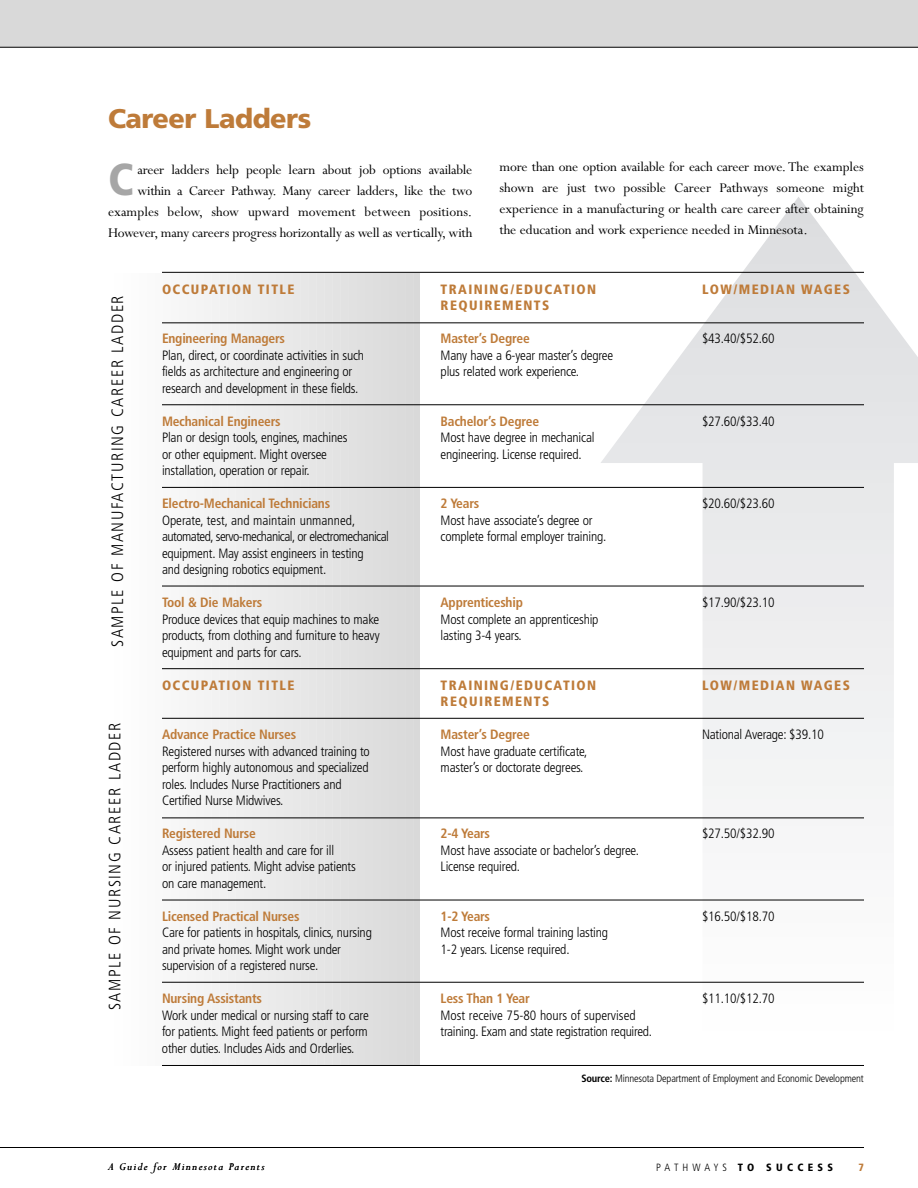
<style>
.page{position:relative;width:918px;height:1188px;background:#fff}
.page>*{position:absolute;margin:0;border:0;box-sizing:border-box;transform-origin:0 0}
.t1{font:900 condensed 44.55px "Frutiger";color:#a6a6a6}
.t2{font:900 27px "Frutiger";letter-spacing:-.02em;color:#be7b39}
.t3{font:300 condensed 16.5px "Frutiger";letter-spacing:.095em;color:#000}
.t4{font:15px/21px "Perpetua";letter-spacing:-.015em;color:#000;text-align:right}
.t5{font:300 condensed 13.5px/16.5px "Frutiger";letter-spacing:-.015em;color:#000}
.t6{font:700 condensed 13.5px "Frutiger";letter-spacing:-.015em;color:#be7b39}
.t7{font:900 condensed 13.5px/16.5px "Frutiger";letter-spacing:.105em;color:#be7b39}
.t8{font:italic 12px "Perpetua";letter-spacing:.115em;color:#000}
.t9{font:300 condensed 10.5px "Frutiger";letter-spacing:-.015em;color:#000}
.t10{font:900 condensed 10.5px "Frutiger";color:#000}
.t11{font:900 condensed 10.5px "Frutiger";color:#be7b39}
.s1{font-weight:700}
.s2{font-weight:300}
</style>
<div class="page">
<svg style="left:600px;top:197px;width:318px;height:785px"></svg>
<div style="left:411px;top:274px;width:9px;height:791px;background:#d9d9d9"></div>
<div style="left:403px;top:274px;width:13px;height:791px;background:#dadada"></div>
<div style="left:395px;top:274px;width:13px;height:791px;background:#dbdbdb"></div>
<div style="left:386px;top:274px;width:14px;height:791px;background:#dcdcdc"></div>
<div style="left:378px;top:274px;width:14px;height:791px;background:#ddd"></div>
<div style="left:370px;top:274px;width:14px;height:791px;background:#dedede"></div>
<div style="left:362px;top:274px;width:14px;height:791px;background:#dfdfdf"></div>
<div style="left:354px;top:274px;width:13px;height:791px;background:#e0e0e0"></div>
<div style="left:346px;top:274px;width:13px;height:791px;background:#e1e1e1"></div>
<div style="left:338px;top:274px;width:13px;height:791px;background:#e2e2e2"></div>
<div style="left:330px;top:274px;width:13px;height:791px;background:#e3e3e3"></div>
<div style="left:322px;top:274px;width:13px;height:791px;background:#e4e4e4"></div>
<div style="left:314px;top:274px;width:13px;height:791px;background:#e5e5e5"></div>
<div style="left:306px;top:274px;width:13px;height:791px;background:#e6e6e6"></div>
<div style="left:298px;top:274px;width:13px;height:791px;background:#e7e7e7"></div>
<div style="left:290px;top:274px;width:13px;height:791px;background:#e8e8e8"></div>
<div style="left:282px;top:274px;width:13px;height:791px;background:#e9e9e9"></div>
<div style="left:273px;top:274px;width:14px;height:791px;background:#eaeaea"></div>
<div style="left:265px;top:274px;width:14px;height:791px;background:#ebebeb"></div>
<div style="left:257px;top:274px;width:14px;height:791px;background:#ececec"></div>
<div style="left:249px;top:274px;width:14px;height:791px;background:#ededed"></div>
<div style="left:241px;top:274px;width:13px;height:791px;background:#eee"></div>
<div style="left:233px;top:274px;width:13px;height:791px;background:#efefef"></div>
<div style="left:225px;top:274px;width:13px;height:791px;background:#f0f0f0"></div>
<div style="left:217px;top:274px;width:13px;height:791px;background:#f1f1f1"></div>
<div style="left:209px;top:274px;width:13px;height:791px;background:#f2f2f2"></div>
<div style="left:201px;top:274px;width:13px;height:791px;background:#f3f3f3"></div>
<div style="left:193px;top:274px;width:13px;height:791px;background:#f4f4f4"></div>
<div style="left:185px;top:274px;width:13px;height:791px;background:#f5f5f5"></div>
<div style="left:177px;top:274px;width:13px;height:791px;background:#f6f6f6"></div>
<div style="left:168px;top:274px;width:14px;height:791px;background:#f7f7f7"></div>
<div style="left:160px;top:274px;width:14px;height:791px;background:#f8f8f8"></div>
<div style="left:152px;top:274px;width:14px;height:791px;background:#f9f9f9"></div>
<div style="left:144px;top:274px;width:14px;height:791px;background:#fafafa"></div>
<div style="left:136px;top:274px;width:13px;height:791px;background:#fbfbfb"></div>
<div style="left:0;top:0;width:918px;height:47px;background:#d9d9d9"></div>
<hr style="left:0;top:1147px;width:864px;height:1px;background:#000">
<hr style="left:0;top:47px;width:918px;height:1px;background:#000">
<hr style="left:162px;top:322px;width:702px;height:1px;background:#000">
<hr style="left:162px;top:404px;width:702px;height:1px;background:#000">
<hr style="left:162px;top:487px;width:702px;height:1px;background:#000">
<hr style="left:162px;top:586px;width:702px;height:1px;background:#000">
<hr style="left:162px;top:668px;width:702px;height:1px;background:#000">
<hr style="left:162px;top:718px;width:702px;height:1px;background:#000">
<hr style="left:162px;top:818px;width:702px;height:1px;background:#000">
<hr style="left:162px;top:900px;width:702px;height:1px;background:#000">
<hr style="left:162px;top:982px;width:702px;height:1px;background:#000">
<hr style="left:162px;top:272px;width:702px;height:1px;background:#000">
<hr style="left:162px;top:1065px;width:702px;height:1px;background:#000">
<h2 class="t2" style="left:108px;top:108px;width:205px">Career Ladders</h2>
<p class="t4" style="left:108px;top:161px;width:366px">areer ladders help people learn about job options available within a Career Pathway. Many career ladders, like the two examples below, show upward movement between positions.<br>However, many careers progress horizontally as well as vertically, with</p>
<p class="t4" style="left:499px;top:158px;width:366px;text-align:justify">more than one option available for each career move. The examples shown are just two possible Career Pathways someone might experience in a manufacturing or health care career after obtaining the education and work experience needed in Minnesota.</p>
<h1 class="t1" style="left:108px;top:162px;width:27px">C</h1>
<p class="t3" style="left:111px;top:647px;width:353px;rotate:-90deg">SAMPLE OF MANUFACTURING CAREER LADDER</p>
<p class="t3" style="left:108px;top:1010px;width:289px;rotate:-90deg">SAMPLE OF NURSING CAREER LADDER</p>
<p class="t7" style="left:162px;top:282px;width:134px">OCCUPATION TITLE</p>
<p class="t6" style="left:162px;top:333px;width:124px">Engineering Managers</p>
<p class="t5" style="left:162px;top:348px;width:204px">Plan, direct, or coordinate activities in such fields as architecture and engineering or research and development in these fields.</p>
<p class="t6" style="left:162px;top:416px;width:120px">Mechanical Engineers</p>
<p class="t5" style="left:162px;top:430px;width:187px">Plan or design tools, engines, machines or other equipment. Might oversee installation, operation or repair.</p>
<p class="t6" style="left:162px;top:498px;width:170px">Electro-Mechanical Technicians</p>
<p class="t5" style="left:162px;top:513px;width:229px">Operate, test, and maintain unmanned, automated, servo-mechanical, or electromechanical equipment. May assist engineers in testing<br>and designing robotics equipment.</p>
<p class="t6" style="left:162px;top:597px;width:102px">Tool &amp; Die Makers</p>
<p class="t5" style="left:162px;top:612px;width:219px;text-align:justify">Produce devices that equip machines to make products, from clothing and furniture to heavy equipment and parts for cars.</p>
<p class="t7" style="left:162px;top:678px;width:134px">OCCUPATION TITLE</p>
<p class="t6" style="left:162px;top:729px;width:136px">Advance Practice Nurses</p>
<p class="t5" style="left:162px;top:744px;width:209px">Registered nurses with advanced training to perform highly autonomous and specialized roles. Includes Nurse Practitioners and Certified Nurse Midwives.</p>
<p class="t6" style="left:162px;top:828px;width:95px">Registered Nurse</p>
<p class="t5" style="left:162px;top:843px;width:195px">Assess patient health and care for ill<br>or injured patients. Might advise patients on care management.</p>
<p class="t6" style="left:162px;top:911px;width:139px">Licensed Practical Nurses</p>
<p class="t5" style="left:162px;top:925px;width:211px">Care for patients in hospitals, clinics, nursing and private homes. Might work under supervision of a registered nurse.</p>
<p class="t6" style="left:162px;top:993px;width:102px">Nursing Assistants</p>
<p class="t5" style="left:162px;top:1008px;width:208px;text-align:justify">Work under medical or nursing staff to care for patients. Might feed patients or perform other duties. Includes Aids and Orderlies.</p>
<p class="t7" style="left:441px;top:282px;width:157px">TRAINING/EDUCATION<br>REQUIREMENTS</p>
<p class="t6" style="left:441px;top:333px;width:91px">Master’s Degree</p>
<p class="t5" style="left:441px;top:348px;width:174px">Many have a 6-year master’s degree plus related work experience.</p>
<p class="t6" style="left:441px;top:416px;width:100px">Bachelor’s Degree</p>
<p class="t5" style="left:441px;top:430px;width:155px">Most have degree in mechanical engineering. License required.</p>
<p class="t6" style="left:441px;top:498px;width:40px">2 Years</p>
<p class="t5" style="left:441px;top:513px;width:167px">Most have associate’s degree or complete formal employer training.</p>
<p class="t6" style="left:441px;top:597px;width:84px">Apprenticeship</p>
<p class="t5" style="left:441px;top:612px;width:159px">Most complete an apprenticeship lasting 3-4 years.</p>
<p class="t7" style="left:441px;top:678px;width:157px">TRAINING/EDUCATION<br>REQUIREMENTS</p>
<p class="t6" style="left:441px;top:729px;width:91px">Master’s Degree</p>
<p class="t5" style="left:441px;top:744px;width:148px">Most have graduate certificate, master’s or doctorate degrees.</p>
<p class="t6" style="left:441px;top:828px;width:51px">2-4 Years</p>
<p class="t5" style="left:441px;top:843px;width:200px">Most have associate or bachelor’s degree.<br>License required.</p>
<p class="t6" style="left:441px;top:911px;width:51px">1-2 Years</p>
<p class="t5" style="left:441px;top:925px;width:169px">Most receive formal training lasting<br>1-2 years. License required.</p>
<p class="t6" style="left:441px;top:993px;width:91px">Less Than 1 Year</p>
<p class="t5" style="left:441px;top:1008px;width:213px">Most receive 75-80 hours of supervised training. Exam and state registration required.</p>
<p class="t7" style="left:702px;top:282px;width:149px">LOW/MEDIAN WAGES</p>
<p class="t5" style="left:702px;top:331px;width:74px">$43.40/$52.60</p>
<p class="t5" style="left:702px;top:414px;width:74px">$27.60/$33.40</p>
<p class="t5" style="left:702px;top:496px;width:74px">$20.60/$23.60</p>
<p class="t5" style="left:702px;top:595px;width:74px">$17.90/$23.10</p>
<p class="t7" style="left:702px;top:678px;width:149px">LOW/MEDIAN WAGES</p>
<p class="t5" style="left:702px;top:727px;width:123px">National Average: $39.10</p>
<p class="t5" style="left:702px;top:826px;width:74px">$27.50/$32.90</p>
<p class="t5" style="left:702px;top:909px;width:74px">$16.50/$18.70</p>
<p class="t5" style="left:702px;top:991px;width:74px">$11.10/$12.70</p>
<p class="t9" style="left:581px;top:1074px;width:284px"><span class="s1">Source:</span> Minnesota Department of Employment and Economic Development</p>
<p class="t8" style="left:108px;top:1162px;width:158px">A Guide for Minnesota Parents</p>
<p class="t10" style="left:656px;top:1163px;width:179px"><span class="s2">PATHWAYS</span> TO SUCCESS</p>
<p class="t11" style="left:859px;top:1163px;width:7px">7</p>
</div>
